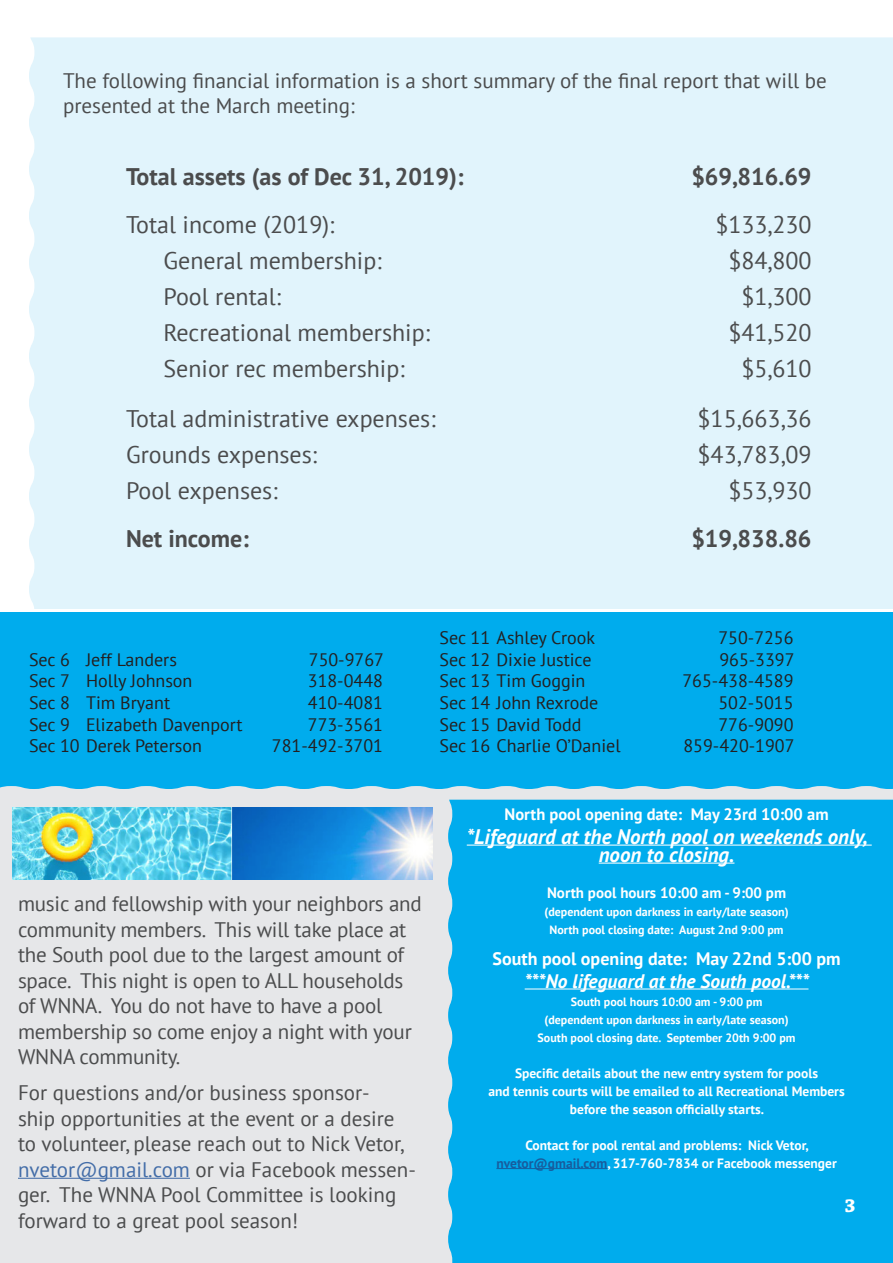
<style>
.page{position:relative;width:893px;height:1263px;background:#fff}
.page>*{position:absolute;margin:0;border:0;box-sizing:border-box;transform-origin:0 0}
.maintext{font:24px "PT Sans";color:#4b4c4d}
.maintext-2{font:700 24px "PT Sans";color:#4b4c4d}
.maintext-3{font:21px/25.5px "PT Sans";color:#4b4c4d}
.maintext-white-bold{font:italic 700 21px/18px "PT Sans";color:#fff;text-align:center}
.cover_head1-white{font:700 19.8px "Chaparral Pro";color:#fff}
.maintext-white-bold-2{font:italic 700 19.5px "PT Sans";color:#fff}
.t1{font:18px "PT Sans";color:#231f20}
.maintext-white-bold-3{font:700 18px "PT Sans";color:#fff}
.maintext-white-bold-4{font:700 16.5px "PT Sans";color:#fff}
.maintext-white-bold-5{font:700 15px "PT Sans";color:#fff}
.maintext-white-bold-6{font:700 13.5px/18px "PT Sans";color:#fff;text-align:center}
.maintext-white-bold-7{font:700 12px/18px "PT Sans";color:#fff;text-align:center}
.s1{color:#436da8}
.s2{color:#175d9e}
</style>
<div class="page">
<div style="left:0;top:789px;width:893px;height:474px;background:#e6e7e9"></div>
<hr style="left:396px;top:1261px;width:220px;height:2px;background:#e6e7e9">
<div style="left:29px;top:37px;width:864px;height:572px;background:#e1f4fc"></div>
<hr style="left:18px;top:1178px;width:172px;height:1px;background:#436da8">
<div style="left:0;top:612px;width:893px;height:177px;background:#00aced"></div>
<div style="left:448px;top:800px;width:445px;height:463px;background:#00aced"></div>
<img style="left:12px;top:807px;width:420px;height:72px">
<hr style="left:467px;top:844px;width:405px;height:2px;background:#fff">
<hr style="left:599px;top:862px;width:135px;height:2px;background:#fff">
<hr style="left:525px;top:988px;width:283px;height:1px;background:#fff">
<hr style="left:496px;top:1168px;width:111px;height:1px;background:#175d9e">
<p class="maintext-3" style="left:63px;top:67px;width:765px">The following financial information is a short summary of the final report that will be presented at the March meeting:</p>
<p class="maintext-2" style="left:126px;top:161px;width:339px">Total assets (as of Dec 31, 2019):</p>
<p class="maintext-2" style="left:691px;top:161px;width:122px">$69,816.69</p>
<p class="maintext" style="left:126px;top:209px;width:210px">Total income (2019):</p>
<p class="maintext" style="left:715px;top:209px;width:98px">$133,230</p>
<p class="maintext" style="left:164px;top:245px;width:220px">General membership:</p>
<p class="maintext" style="left:728px;top:245px;width:85px">$84,800</p>
<p class="maintext" style="left:164px;top:281px;width:119px">Pool rental:</p>
<p class="maintext" style="left:741px;top:281px;width:72px">$1,300</p>
<p class="maintext" style="left:164px;top:317px;width:268px">Recreational membership:</p>
<p class="maintext" style="left:728px;top:317px;width:85px">$41,520</p>
<p class="maintext" style="left:164px;top:353px;width:243px">Senior rec membership:</p>
<p class="maintext" style="left:741px;top:353px;width:72px">$5,610</p>
<p class="maintext" style="left:126px;top:403px;width:311px">Total administrative expenses:</p>
<p class="maintext" style="left:698px;top:403px;width:115px">$15,663,36</p>
<p class="maintext" style="left:126px;top:439px;width:193px">Grounds expenses:</p>
<p class="maintext" style="left:698px;top:439px;width:115px">$43,783,09</p>
<p class="maintext" style="left:126px;top:475px;width:153px">Pool expenses:</p>
<p class="maintext" style="left:728px;top:475px;width:85px">$53,930</p>
<p class="maintext-2" style="left:126px;top:522px;width:124px">Net income:</p>
<p class="maintext-2" style="left:691px;top:522px;width:122px">$19,838.86</p>
<p class="t1" style="left:29px;top:648px;width:149px">Sec 6 Jeff Landers</p>
<p class="t1" style="left:309px;top:648px;width:77px">750-9767</p>
<p class="t1" style="left:29px;top:669px;width:165px">Sec 7 Holly Johnson</p>
<p class="t1" style="left:308px;top:669px;width:77px">318-0448</p>
<p class="t1" style="left:29px;top:691px;width:143px">Sec 8 Tim Bryant</p>
<p class="t1" style="left:308px;top:691px;width:77px">410-4081</p>
<p class="t1" style="left:29px;top:713px;width:215px">Sec 9 Elizabeth Davenport</p>
<p class="t1" style="left:308px;top:713px;width:77px">773-3561</p>
<p class="t1" style="left:29px;top:734px;width:174px">Sec 10 Derek Peterson</p>
<p class="t1" style="left:272px;top:734px;width:113px">781-492-3701</p>
<p class="t1" style="left:439px;top:626px;width:157px">Sec 11 Ashley Crook</p>
<p class="t1" style="left:718px;top:626px;width:77px">750-7256</p>
<p class="t1" style="left:439px;top:648px;width:153px">Sec 12 Dixie Justice</p>
<p class="t1" style="left:719px;top:648px;width:77px">965-3397</p>
<p class="t1" style="left:439px;top:669px;width:147px">Sec 13 Tim Goggin</p>
<p class="t1" style="left:682px;top:669px;width:113px">765-438-4589</p>
<p class="t1" style="left:439px;top:691px;width:160px">Sec 14 John Rexrode</p>
<p class="t1" style="left:718px;top:691px;width:77px">502-5015</p>
<p class="t1" style="left:439px;top:713px;width:143px">Sec 15 David Todd</p>
<p class="t1" style="left:718px;top:713px;width:77px">776-9090</p>
<p class="t1" style="left:439px;top:734px;width:183px">Sec 16 Charlie O’Daniel</p>
<p class="t1" style="left:683px;top:734px;width:113px">859-420-1907</p>
<p class="maintext-3" style="left:18px;top:890px;width:405px">music and fellowship with your neighbors and community members. This will take place at the South pool due to the largest amount of space. This night is open to ALL households of WNNA. You do not have to have a pool membership so come enjoy a night with your WNNA community.</p>
<p class="maintext-3" style="left:18px;top:1079px;width:399px">For questions and/or business sponsor-<br>ship opportunities at the event or a desire to volunteer, please reach out to Nick Vetor, <span class="s1">nvetor@gmail.com</span> or via Facebook messen&shy;ger. The WNNA Pool Committee is looking forward to a great pool season!</p>
<p class="maintext-white-bold-4" style="left:505px;top:803px;width:326px">North pool opening date: May 23rd 10:00 am</p>
<p class="maintext-white-bold" style="left:467px;top:827px;width:402px">*Lifeguard at the North pool on weekends only, noon to closing.</p>
<p class="maintext-white-bold-5" style="left:547px;top:882px;width:240px">North pool hours 10:00 am - 9:00 pm</p>
<p class="maintext-white-bold-7" style="left:544px;top:902px;width:246px">(dependent upon darkness in early/late season)<br>North pool closing date: August 2nd 9:00 pm</p>
<p class="maintext-white-bold-3" style="left:493px;top:947px;width:350px">South pool opening date: May 22nd 5:00 pm</p>
<p class="maintext-white-bold-2" style="left:525px;top:968px;width:286px">***No lifeguard at the South pool.***</p>
<p class="maintext-white-bold-7" style="left:538px;top:992px;width:260px">South pool hours 10:00 am - 9:00 pm<br>(dependent upon darkness in early/late season)<br>South pool closing date. September 20th 9:00 pm</p>
<p class="maintext-white-bold-6" style="left:488px;top:1063px;width:358px">Specific details about the new entry system for pools<br>and tennis courts will be emailed to all Recreational Members before the season officially starts.</p>
<p class="maintext-white-bold-6" style="left:496px;top:1135px;width:342px">Contact for pool rental and problems: Nick Vetor, <span class="s2">nvetor@gmail.com</span>, 317-760-7834 or Facebook messenger</p>
<p class="cover_head1-white" style="left:844px;top:1194px;width:13px">3</p>
</div>
